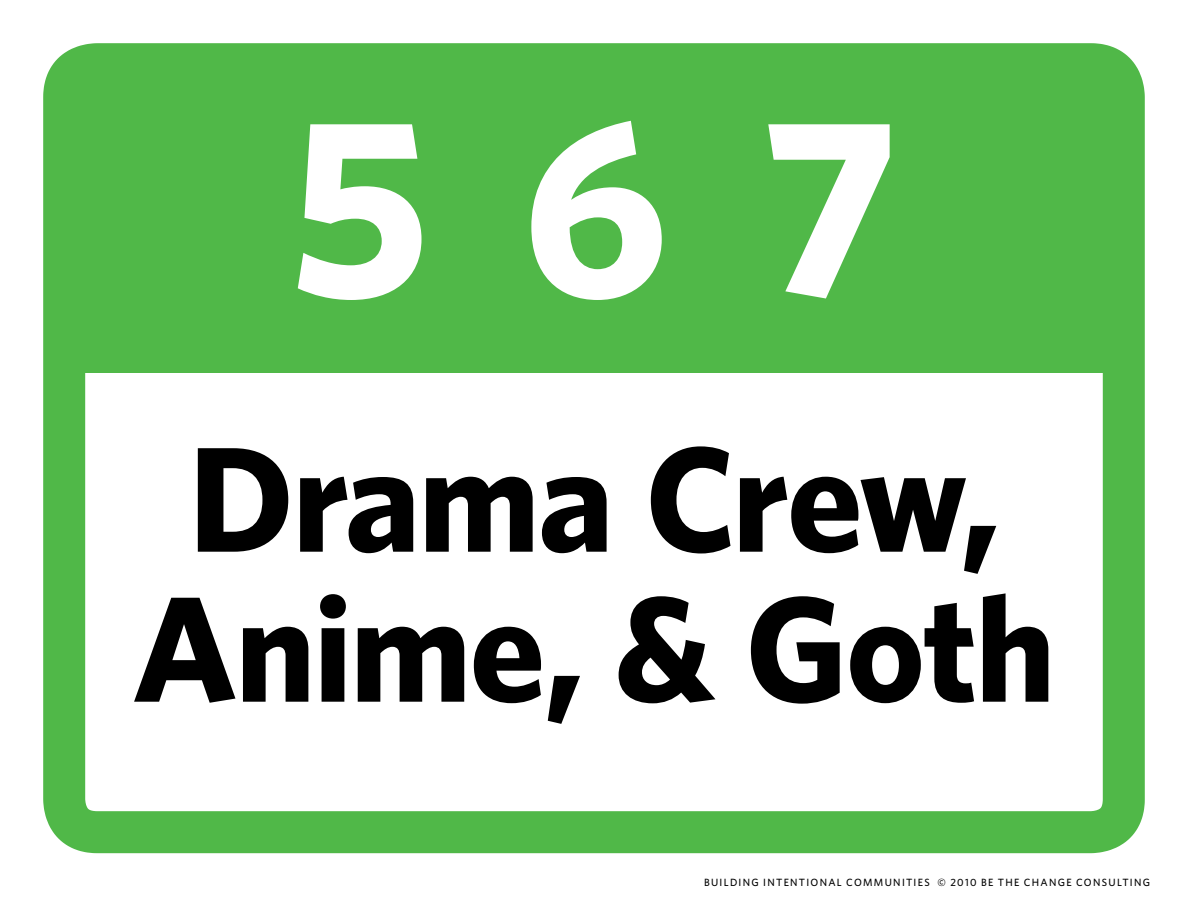
<style>
.page{position:relative;width:1188px;height:918px;background:#fff}
.page>*{position:absolute;margin:0;border:0;box-sizing:border-box;transform-origin:0 0}
.t1{font:700 255px "Whitney";color:#fff}
.t2{font:700 150px/150px "Whitney";letter-spacing:-.015em;color:#000;text-align:center}
.t3{font:500 10.5px "Whitney";letter-spacing:.125em;color:#000}
</style>
<div class="page">
<div style="left:43px;top:43px;width:1102px;height:810px;border:42px solid #50b848;border-radius:33px"></div>
<div style="left:65px;top:76px;width:1058px;height:297px;background:#50b848"></div>
<h1 class="t1" style="left:289px;top:53px;width:611px">5 6 7</h1>
<h2 class="t2" style="left:132px;top:420px;width:925px">Drama Crew,<br>Anime, &amp; Goth</h2>
<p class="t3" style="left:704px;top:876px;width:448px">BUILDING I NTENTIONAL COMMUNITIES © 2010 BE THE CHANGE CONSULTING</p>
</div>
